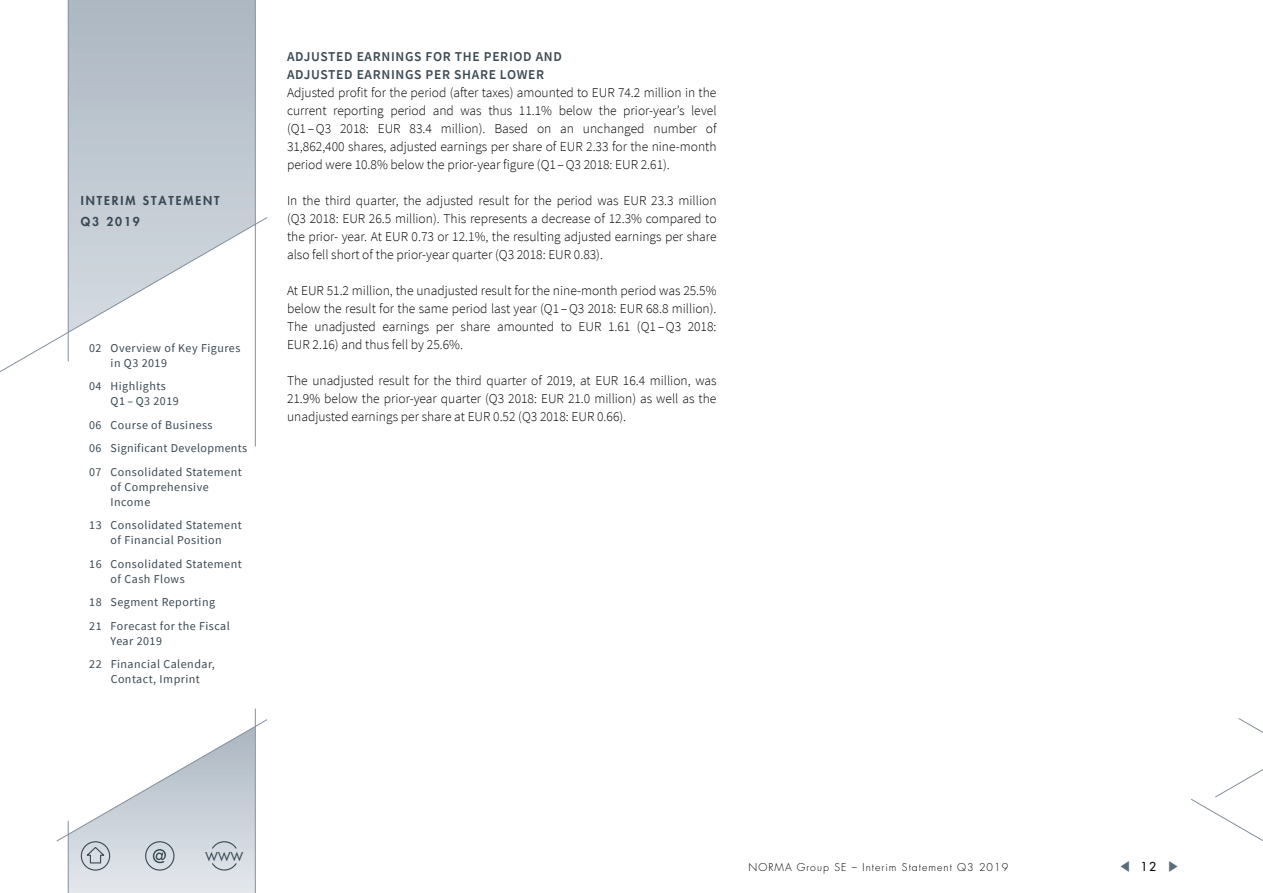
<style>
.page{position:relative;width:1263px;height:893px;background:#fff}
.page>*{position:absolute;margin:0;border:0;box-sizing:border-box;transform-origin:0 0}
.t1{font:300 13.5px/18px "Source Sans Pro";color:#000;text-align:justify}
.t2{font:600 13.5px/18px "Source Sans Pro";letter-spacing:.05em;color:#394954}
.t3{font:13.5px "Source Sans Pro";color:#5d6c79;scale:.75 1}
.t4{font:12px/15px "Source Sans Pro";letter-spacing:.04em;color:#394954}
.t5{font:800 12px/21px "Futura LT Pro";letter-spacing:.16em;color:#394954}
.t6{font:500 12px "Futura LT Pro";color:#394954}
.t7{font:300 10.5px "Futura LT Pro";letter-spacing:.1em;color:#000}
.s1{font-family:"Futura LT Pro";font-weight:500;font-size:12px;color:#000}
</style>
<div class="page">
<hr style="left:255px;top:709px;width:1px;height:184px;background:#82909d">
<svg style="left:69px;top:0;width:186px;height:217px;background:#b9c2cb"></svg>
<hr style="left:68px;top:0;width:1px;height:361px;background:#82909d">
<svg style="left:0;top:217px;width:268px;height:162px"></svg>
<hr style="left:255px;top:0;width:1px;height:446px;background:#82909d">
<svg style="left:1238px;top:718px;width:25px;height:15px"></svg>
<svg style="left:1191px;top:769px;width:72px;height:72px"></svg>
<svg style="left:56px;top:719px;width:212px;height:174px"></svg>
<p class="t5" style="left:81px;top:189px;width:140px">INTERIM STATEMENT<br>Q3 2019</p>
<p class="t4" style="left:111px;top:340px;width:131px;text-indent:-21px">02 Overview of Key Figures in Q3 2019</p>
<p class="t4" style="left:111px;top:379px;width:70px;text-indent:-21px">04 Highlights<br>Q1 – Q3 2019</p>
<p class="t4" style="left:89px;top:413px;width:160px;line-height:23.5px">06 Course of Business<br>06 Significant Developments<br>07 Consolidated Statement</p>
<p class="t4" style="left:111px;top:479px;width:100px">of Comprehensive<br>Income</p>
<p class="t4" style="left:89px;top:518px;width:154px;text-align:center">13 Consolidated Statement of Financial Position</p>
<p class="t4" style="left:111px;top:556px;width:133px;text-indent:-21px">16 Consolidated Statement of Cash Flows</p>
<p class="t4" style="left:89px;top:590px;width:142px;line-height:23.5px">18 Segment Reporting<br>21 Forecast for the Fiscal</p>
<p class="t4" style="left:89px;top:629px;width:127px;line-height:23.5px;text-indent:21px">Year 2019<br>22 Financial Calendar,</p>
<p class="t4" style="left:111px;top:672px;width:91px">Contact, Imprint</p>
<p class="t2" style="left:287px;top:47px;width:276px">ADJUSTED EARNINGS FOR THE PERIOD AND<br>ADJUSTED EARNINGS PER SHARE LOWER</p>
<p class="t1" style="left:287px;top:83px;width:431px">Adjusted profit for the period (after taxes) amounted to EUR 74.2 million in the current reporting period and was thus 11.1% below the prior-year’s level (Q1 –Q3 2018: EUR 83.4 million). Based on an unchanged number of 31,862,400 shares, adjusted earnings per share of EUR 2.33 for the nine-month period were 10.8% below the prior-year figure (Q1 –Q3 2018: EUR 2.61).</p>
<p class="t1" style="left:287px;top:191px;width:431px">In the third quarter, the adjusted result for the period was EUR 23.3 million (Q3 2018: EUR 26.5 million). This represents a decrease of 12.3% compared to the prior- year. At EUR 0.73 or 12.1%, the resulting adjusted earnings per share also fell short of the prior-year quarter (Q3 2018: EUR 0.83).</p>
<p class="t1" style="left:287px;top:281px;width:431px">At EUR 51.2 million, the unadjusted result for the nine-month period was 25.5% below the result for the same period last year (Q1 –Q3 2018: EUR 68.8 million).<br>The unadjusted earnings per share amounted to EUR 1.61 (Q1 –Q3 2018:<br>EUR 2.16) and thus fell by 25.6%.</p>
<p class="t1" style="left:287px;top:371px;width:431px">The unadjusted result for the third quarter of 2019, at EUR 16.4 million, was 21.9% below the prior-year quarter (Q3 2018: EUR 21.0 million) as well as the unadjusted earnings per share at EUR 0.52 (Q3 2018: EUR 0.66).</p>
<p class="t6" style="left:205px;top:847px;width:39px">WWW</p>
<p class="t7" style="left:748px;top:860px;width:261px">NORMA Group SE – Interim Statement Q3 2019</p>
<p class="t3" style="left:1120px;top:858px;width:78px">◀ <span class="s1">12</span> ▶</p>
</div>
